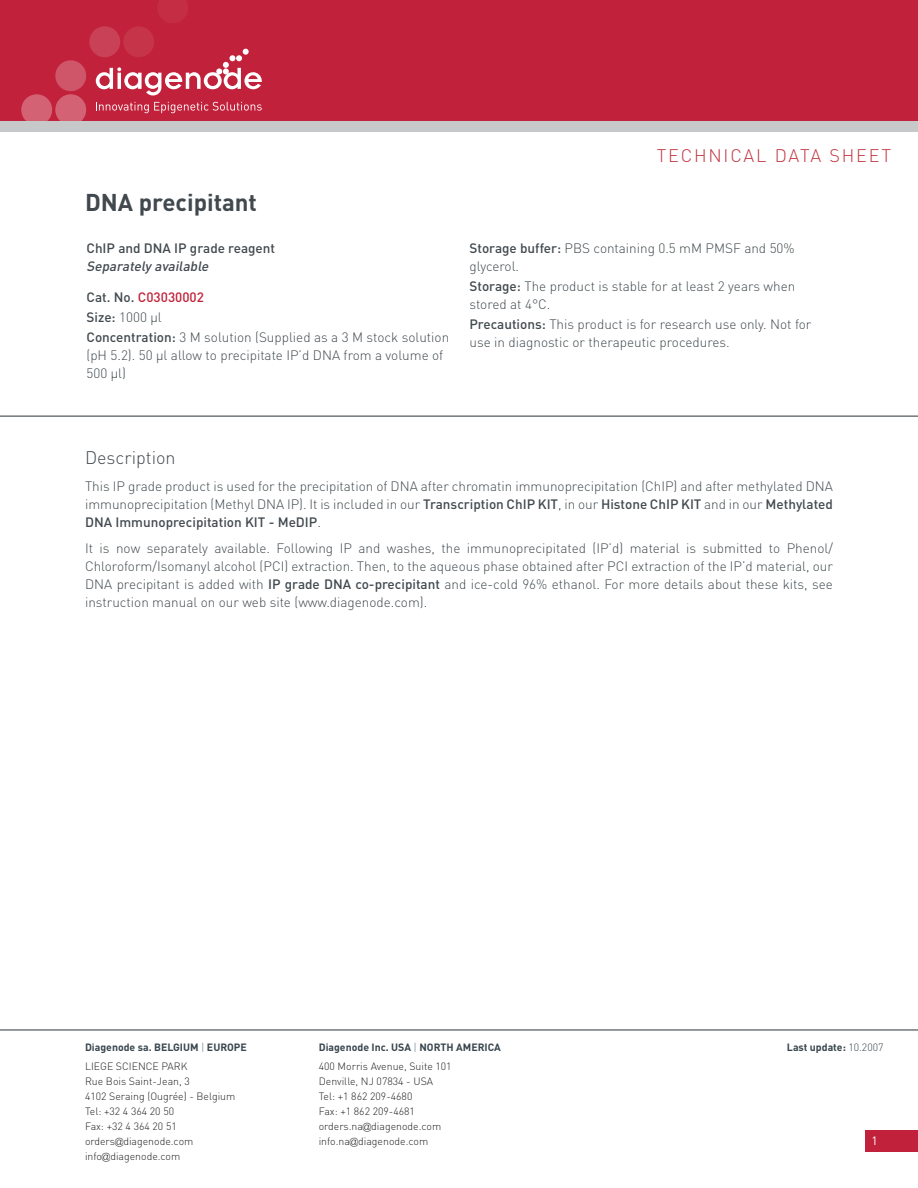
<style>
.page{position:relative;width:918px;height:1188px;background:#fff}
.page>*{position:absolute;margin:0;border:0;box-sizing:border-box;transform-origin:0 0}
.TITLE_1{font:700 24px "DIN";color:#41494e}
.t1{font:300 18px "DIN";letter-spacing:.1em;color:#c23440}
.TITLE_2{font:300 18px "DIN";color:#41494e}
.BODY_justifié{font:300 13.5px/18px "DIN";color:#41494e;text-align:justify}
.BODY_left{font:300 13.5px/18px "DIN";color:#41494e}
.TAB{font:500 13.5px "DIN";color:#41494e}
.BODY_left-2{font:italic 500 13.5px "DIN";color:#41494e}
.BODY_left-3{font:500 13.5px "DIN";color:#c1213a}
.t2{font:12px "DIN";color:#fff}
.t3{font:300 10.5px/15px "DIN";color:#231f20}
.t4{font:700 10.5px/19.2px "DIN";color:#38454d}
.s1{color:#41494e}
.s2{font-weight:500}
.s3{font-weight:400;color:#8b98a0}
.s4{font-weight:300;color:#231f20}
.s5{font-family:"Gill Sans"}
.s6{font-weight:300}
</style>
<div class="page">
<div style="left:0;top:0;width:918px;height:121px;background:#c1213a"></div>
<div style="left:55px;top:94px;width:31px;height:31px;background:#d36374;border-radius:50%"></div>
<div style="left:21px;top:94px;width:31px;height:31px;background:#d36374;border-radius:50%"></div>
<div style="left:55px;top:60px;width:31px;height:31px;background:#cf5568;border-radius:50%"></div>
<div style="left:89px;top:26px;width:31px;height:31px;background:#c94156;border-radius:50%"></div>
<div style="left:123px;top:26px;width:31px;height:31px;background:#c6344a;border-radius:50%"></div>
<svg style="left:158px;top:0;width:30px;height:23px"></svg>
<div style="left:0;top:121px;width:918px;height:11px;background:#c7c8ca"></div>
<svg style="left:96px;top:49px;width:166px;height:46px"></svg>
<svg style="left:96px;top:102px;width:166px;height:11px"></svg>
<hr style="left:0;top:1029px;width:918px;height:2px;background:#41494e">
<div style="left:865px;top:1131px;width:53px;height:21px;background:#c1213a"></div>
<hr style="left:0;top:416px;width:918px;height:1px;background:#41494e">
<p class="TITLE_1" style="left:85px;top:187px;width:174px">DNA precipitant</p>
<p class="TAB" style="left:87px;top:240px;width:190px">ChIP and DNA IP grade reagent</p>
<p class="BODY_left-2" style="left:87px;top:258px;width:126px">Separately available</p>
<p class="BODY_left-3" style="left:87px;top:288px;width:119px"><span class="s1">Cat. No.</span> C03030002</p>
<p class="BODY_left" style="left:87px;top:308px;width:77px"><span class="s2">Size:</span> 1000 µl</p>
<p class="BODY_left" style="left:87px;top:328px;width:364px"><span class="s2">Concentration:</span> 3 M solution (Supplied as a 3 M stock solution (pH 5.2). 50 µl allow to precipitate IP’d DNA from a volume of<br>500 µl)</p>
<h2 class="t1" style="left:657px;top:144px;width:236px">TECHNICAL DATA SHEET</h2>
<p class="BODY_left" style="left:469px;top:239px;width:327px"><span class="s2">Storage buffer:</span> PBS containing 0.5 mM PMSF and 50% glycerol.</p>
<p class="BODY_left" style="left:469px;top:277px;width:327px"><span class="s2">Storage:</span> The product is stable for at least 2 years when stored at 4°C.</p>
<p class="BODY_left" style="left:469px;top:315px;width:344px"><span class="s2">Precautions:</span> This product is for research use only. Not for use in diagnostic or therapeutic procedures.</p>
<p class="TITLE_2" style="left:85px;top:447px;width:92px">Description</p>
<p class="BODY_justifié" style="left:85px;top:477px;width:749px">This IP grade product is used for the precipitation of DNA after chromatin immunoprecipitation (ChIP) and after methylated DNA immunoprecipitation (Methyl DNA IP). It is included in our <span class="s2">Transcription ChIP KIT</span>, in our <span class="s2">Histone ChIP KIT</span> and in our <span class="s2">Methylated DNA Immunoprecipitation KIT - MeDIP</span>.</p>
<p class="BODY_justifié" style="left:85px;top:539px;width:749px">It is now separately available. Following IP and washes, the immunoprecipitated (IP’d) material is submitted to Phenol/ Chloroform/Isomanyl alcohol (PCI) extraction. Then, to the aqueous phase obtained after PCI extraction of the IP’d material, our DNA precipitant is added with <span class="s2">IP grade DNA co-precipitant</span> and ice-cold 96% ethanol. For more details about these kits, see instruction manual on our web site (www.diagenode.com).</p>
<p class="t4" style="left:85px;top:1037px;width:163px">Diagenode sa. BELGIUM <span class="s3">|</span> EUROPE<br><span class="s4">LIEGE SCIENCE PARK</span></p>
<p class="t3" style="left:85px;top:1074px;width:152px">Rue Bois Saint-Jean, 3<br>4102 Seraing (Ougrée) - Belgium<br>Tel: +32 4 364 20 50<br>Fax: +32 4 364 20 51 orders<span class="s5">@</span>diagenode.com info<span class="s5">@</span>diagenode.com</p>
<p class="t4" style="left:319px;top:1037px;width:184px">Diagenode Inc. USA <span class="s3">|</span> NORTH AMERICA<br><span class="s4">400 Morris Avenue, Suite 101</span></p>
<p class="t3" style="left:319px;top:1074px;width:124px">Denville, NJ 07834 - USA<br>Tel: +1 862 209-4680<br>Fax: +1 862 209-4681 orders.na<span class="s5">@</span>diagenode.com info.na<span class="s5">@</span>diagenode.com</p>
<p class="t4" style="left:787px;top:1037px;width:98px">Last update: <span class="s6">10.2007</span></p>
<p class="t2" style="left:871px;top:1133px;width:8px">1</p>
</div>
